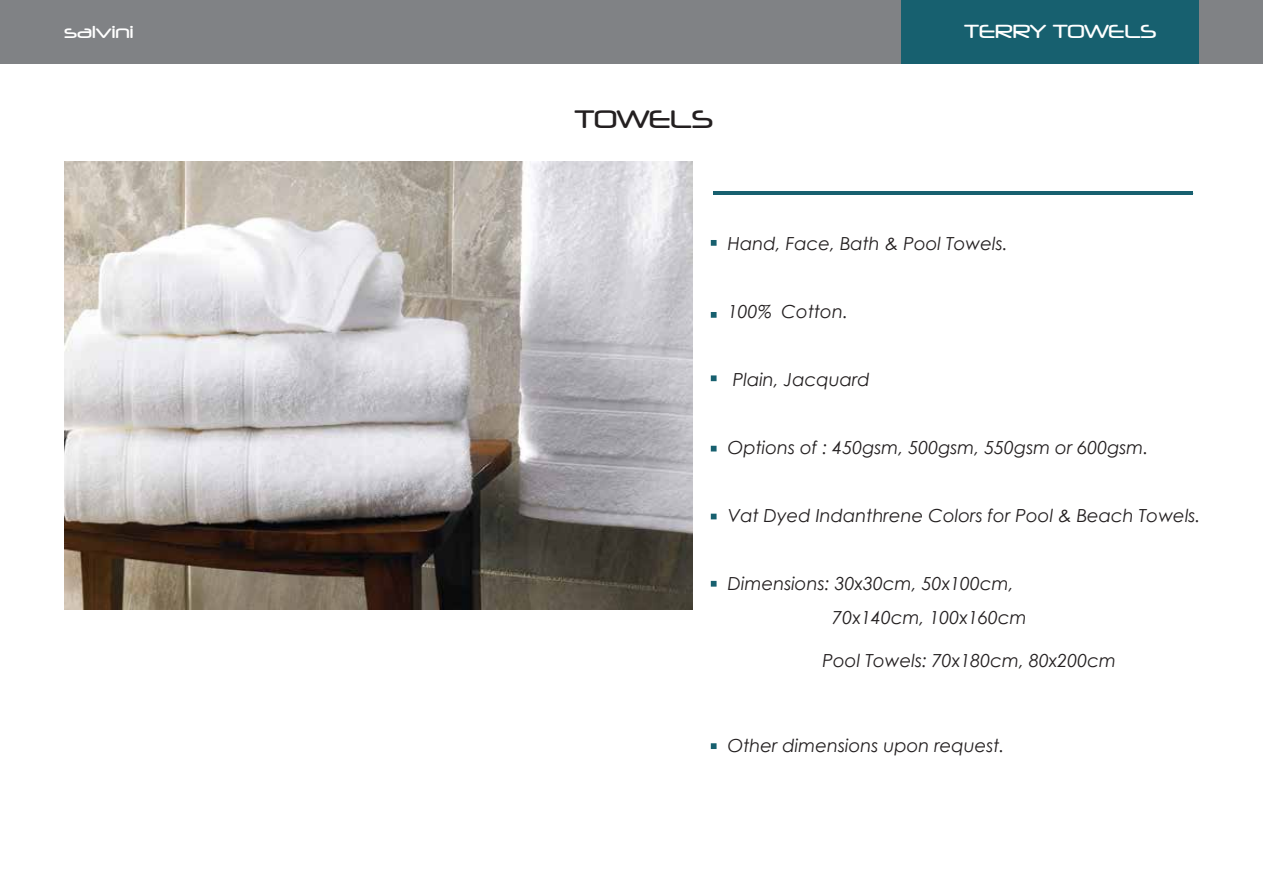
<style>
.page{position:relative;width:1263px;height:893px;background:#fff}
.page>*{position:absolute;margin:0;border:0;box-sizing:border-box;transform-origin:0 0}
.t1{font:24px "Neuropol";letter-spacing:-.02em;color:#231f20}
.t2{font:italic 18px/34px "Century Gothic";color:#231f20}
.t3{font:18px "Neuropol";letter-spacing:-.02em;color:#fff}
.t4{font:16.5px "Neuropol";color:#fff}
</style>
<div class="page">
<div style="left:0;top:0;width:1263px;height:64px;background:#808285"></div>
<div style="left:901px;top:0;width:298px;height:64px;background:#17606f"></div>
<img style="left:64px;top:161px;width:629px;height:448px">
<svg style="left:711px;top:240px;width:5px;height:6px"></svg>
<svg style="left:711px;top:312px;width:5px;height:6px"></svg>
<svg style="left:711px;top:375px;width:5px;height:6px"></svg>
<svg style="left:711px;top:446px;width:5px;height:5px"></svg>
<svg style="left:711px;top:514px;width:5px;height:5px"></svg>
<hr style="left:714px;top:192px;width:479px;height:3px;background:#17606f">
<svg style="left:711px;top:581px;width:5px;height:6px"></svg>
<svg style="left:711px;top:743px;width:5px;height:6px"></svg>
<p class="t4" style="left:64px;top:21px;width:71px">salvini</p>
<h1 class="t1" style="left:575px;top:104px;width:140px">TOWELS</h1>
<p class="t3" style="left:964px;top:20px;width:194px">TERRY TOWELS</p>
<p class="t2" style="left:728px;top:226px;width:282px">Hand, Face, Bath &amp; Pool Towels.</p>
<p class="t2" style="left:728px;top:294px;width:122px">100% Cotton.</p>
<p class="t2" style="left:733px;top:362px;width:138px">Plain, Jacquard</p>
<p class="t2" style="left:728px;top:430px;width:422px">Options of : 450gsm, 500gsm, 550gsm or 600gsm.</p>
<p class="t2" style="left:728px;top:499px;width:474px">Vat Dyed Indanthrene Colors for Pool &amp; Beach Towels.</p>
<p class="t2" style="left:832px;top:567px;width:196px;text-indent:-105px">Dimensions: 30x30cm, 50x100cm,<br>70x140cm, 100x160cm</p>
<p class="t2" style="left:822px;top:643px;width:295px">Pool Towels: 70x180cm, 80x200cm</p>
<p class="t2" style="left:728px;top:728px;width:278px">Other dimensions upon request.</p>
</div>
